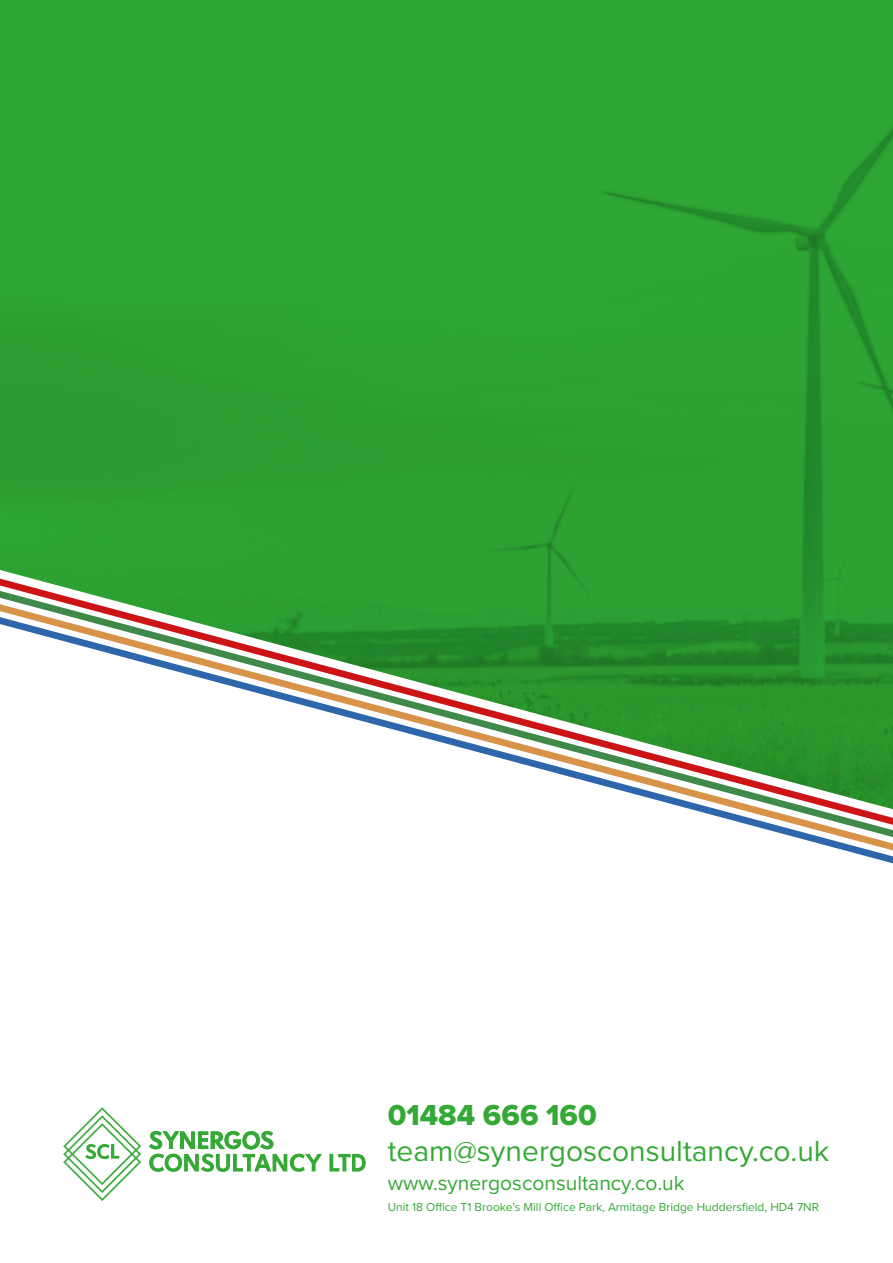
<style>
.page{position:relative;width:893px;height:1263px;background:#fff}
.page>*{position:absolute;margin:0;border:0;box-sizing:border-box;transform-origin:0 0}
.t1{font:30px "Proxima Nova";color:#35a936}
.t2{font:30px "Proxima Nova Extrabld";color:#35a936}
.t3{font:21px "Proxima Nova";color:#35a936}
.t4{font:12px "Proxima Nova";color:#35a936}
</style>
<div class="page">
<img style="left:0;top:0;width:893px;height:579px">
<svg style="left:0;top:579px;width:893px;height:12px;background:#38a13a"></svg>
<svg style="left:329px;top:1154px;width:37px;height:17px"></svg>
<svg style="left:63px;top:1107px;width:78px;height:94px"></svg>
<svg style="left:149px;top:1131px;width:173px;height:41px"></svg>
<svg style="left:0;top:591px;width:893px;height:13px;background:#3fa13f"></svg>
<svg style="left:0;top:604px;width:893px;height:13px;background:#47a245"></svg>
<svg style="left:0;top:617px;width:893px;height:246px"></svg>
<h1 class="t2" style="left:388px;top:1093px;width:211px">01484 666 160</h1>
<h1 class="t1" style="left:388px;top:1129px;width:443px">team@synergosconsultancy.co.uk</h1>
<h2 class="t3" style="left:388px;top:1167px;width:298px">www.synergosconsultancy.co.uk</h2>
<p class="t4" style="left:388px;top:1197px;width:433px">Unit 18 Office T1 Brooke’s Mill Office Park, Armitage Bridge Huddersfield, HD4 7NR</p>
</div>
